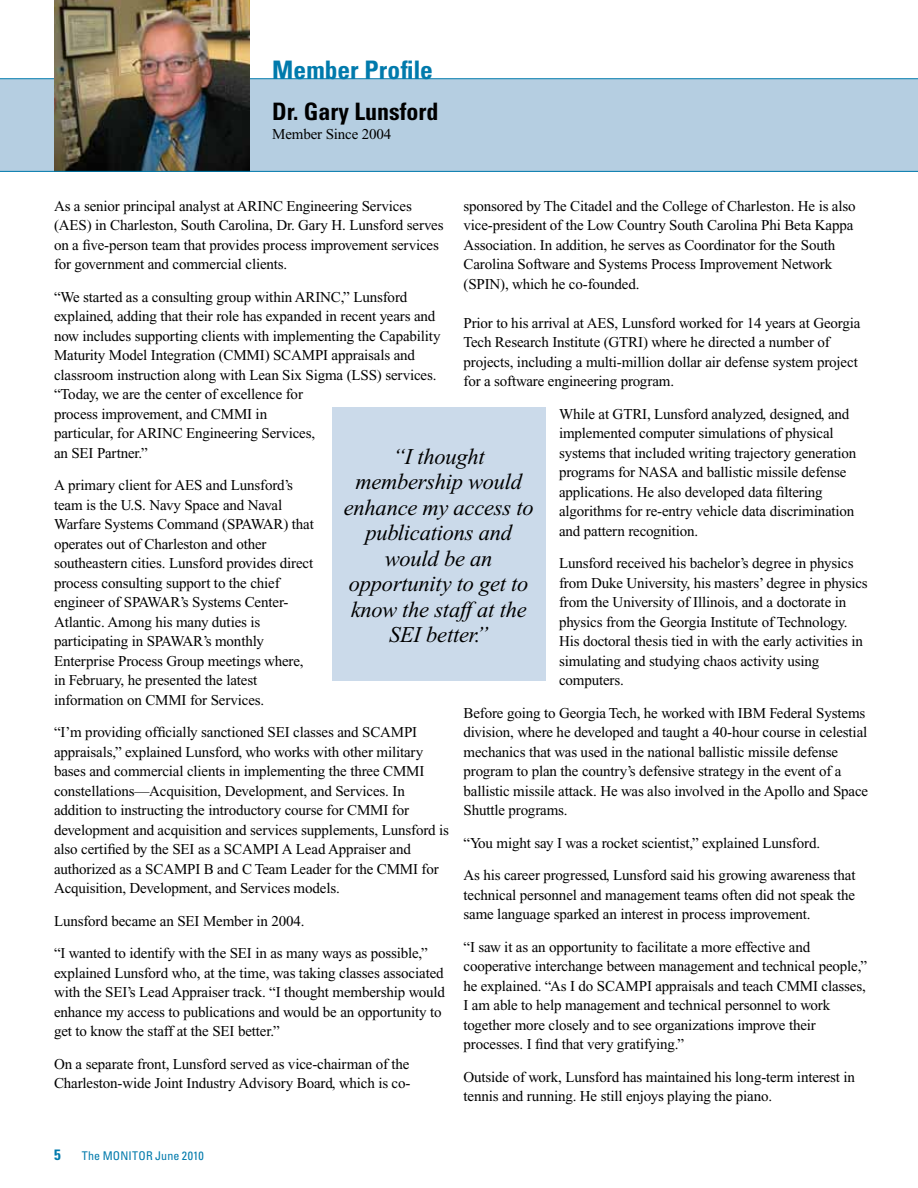
<style>
.page{position:relative;width:918px;height:1188px;background:#fff}
.page>*{position:absolute;margin:0;border:0;box-sizing:border-box;transform-origin:0 0}
.t1{font:700 condensed 25.5px "Univers";letter-spacing:.005em;color:#007aac}
.t2{font:700 condensed 24px "Univers";color:#000}
.t3{font:italic 22.5px/25.5px "Times New Roman";letter-spacing:-.01em;color:#000;text-align:center}
.t4{font:15px/19.5px "Times New Roman";letter-spacing:-.01em;color:#000}
.t5{font:700 condensed 15px "Univers";color:#007aac}
.t6{font:condensed 12px "Univers";letter-spacing:.015em;color:#007aac}
</style>
<div class="page">
<div style="left:0;top:79px;width:918px;height:93px;background:#b5cee1"></div>
<hr style="left:0;top:78px;width:918px;height:1px;background:#007aac">
<img style="left:54px;top:0;width:196px;height:171px">
<hr style="left:0;top:171px;width:918px;height:1px;background:#007aac">
<div style="left:332px;top:408px;width:214px;height:273px;background:#cbdaea"></div>
<h1 class="t1" style="left:272px;top:54px;width:162px">Member Profile</h1>
<h2 class="t2" style="left:272px;top:96px;width:168px">Dr. Gary Lunsford</h2>
<p class="t4" style="left:272px;top:124px;width:121px">Member Since 2004</p>
<p class="t4" style="left:54px;top:196px;width:391px">As a senior principal analyst at ARINC Engineering Services (AES) in Charleston, South Carolina, Dr. Gary H. Lunsford serves on a five-person team that provides process improvement services for government and commercial clients.</p>
<p class="t4" style="left:54px;top:287px;width:388px">“We started as a consulting group within ARINC,” Lunsford explained, adding that their role has expanded in recent years and now includes supporting clients with implementing the Capability Maturity Model Integration (CMMI) SCAMPI appraisals and classroom instruction along with Lean Six Sigma (LSS) services. “Today, we are the center of excellence for<br>process improvement, and CMMI in<br>particular, for ARINC Engineering Services,<br>an SEI Partner.”</p>
<p class="t4" style="left:54px;top:476px;width:261px">A primary client for AES and Lunsford’s team is the U.S. Navy Space and Naval Warfare Systems Command (SPAWAR) that operates out of Charleston and other southeastern cities. Lunsford provides direct process consulting support to the chief engineer of SPAWAR’s Systems Center-Atlantic. Among his many duties is participating in SPAWAR’s monthly Enterprise Process Group meetings where, in February, he presented the latest information on CMMI for Services.</p>
<p class="t4" style="left:54px;top:723px;width:397px">“I’m providing officially sanctioned SEI classes and SCAMPI appraisals,” explained Lunsford, who works with other military bases and commercial clients in implementing the three CMMI constellations—Acquisition, Development, and Services. In addition to instructing the introductory course for CMMI for development and acquisition and services supplements, Lunsford is also certified by the SEI as a SCAMPI A Lead Appraiser and authorized as a SCAMPI B and C Team Leader for the CMMI for Acquisition, Development, and Services models.</p>
<p class="t4" style="left:54px;top:905px;width:375px;line-height:32.4px">Lunsford became an SEI Member in 2004.<br>“I wanted to identify with the SEI in as many ways as possible,”</p>
<p class="t4" style="left:54px;top:963px;width:393px">explained Lunsford who, at the time, was taking classes associated with the SEI’s Lead Appraiser track. “I thought membership would enhance my access to publications and would be an opportunity to get to know the staff at the SEI better.”</p>
<p class="t4" style="left:54px;top:1054px;width:358px">On a separate front, Lunsford served as vice-chairman of the<br>Charleston-wide Joint Industry Advisory Board, which is co-</p>
<p class="t4" style="left:464px;top:196px;width:394px">sponsored by The Citadel and the College of Charleston. He is also vice-president of the Low Country South Carolina Phi Beta Kappa Association. In addition, he serves as Coordinator for the South Carolina Software and Systems Process Improvement Network (SPIN), which he co-founded.</p>
<p class="t4" style="left:464px;top:313px;width:399px">Prior to his arrival at AES, Lunsford worked for 14 years at Georgia Tech Research Institute (GTRI) where he directed a number of projects, including a multi-million dollar air defense system project for a software engineering program.</p>
<p class="t4" style="left:559px;top:404px;width:299px">While at GTRI, Lunsford analyzed, designed, and implemented computer simulations of physical systems that included writing trajectory generation programs for NASA and ballistic missile defense applications. He also developed data filtering algorithms for re-entry vehicle data discrimination and pattern recognition.</p>
<p class="t4" style="left:559px;top:554px;width:310px">Lunsford received his bachelor’s degree in physics from Duke University, his masters’ degree in physics from the University of Illinois, and a doctorate in physics from the Georgia Institute of Technology.<br>His doctoral thesis tied in with the early activities in simulating and studying chaos activity using computers.</p>
<p class="t4" style="left:464px;top:703px;width:406px">Before going to Georgia Tech, he worked with IBM Federal Systems division, where he developed and taught a 40-hour course in celestial mechanics that was used in the national ballistic missile defense program to plan the country’s defensive strategy in the event of a ballistic missile attack. He was also involved in the Apollo and Space Shuttle programs.</p>
<p class="t4" style="left:464px;top:827px;width:394px;line-height:32.4px">“You might say I was a rocket scientist,” explained Lunsford.<br>As his career progressed, Lunsford said his growing awareness that</p>
<p class="t4" style="left:464px;top:885px;width:393px">technical personnel and management teams often did not speak the same language sparked an interest in process improvement.</p>
<p class="t4" style="left:464px;top:937px;width:405px">“I saw it as an opportunity to facilitate a more effective and cooperative interchange between management and technical people,” he explained. “As I do SCAMPI appraisals and teach CMMI classes, I am able to help management and technical personnel to work together more closely and to see organizations improve their processes. I find that very gratifying.”</p>
<p class="t4" style="left:464px;top:1067px;width:393px">Outside of work, Lunsford has maintained his long-term interest in tennis and running. He still enjoys playing the piano.</p>
<h3 class="t3" style="left:344px;top:444px;width:191px">“I thought membership would enhance my access to publications and would be an opportunity to get to know the staff at the<br>SEI better.”</h3>
<p class="t5" style="left:54px;top:1146px;width:8px">5</p>
<p class="t6" style="left:82px;top:1148px;width:124px">The MONITOR June 2010</p>
</div>
